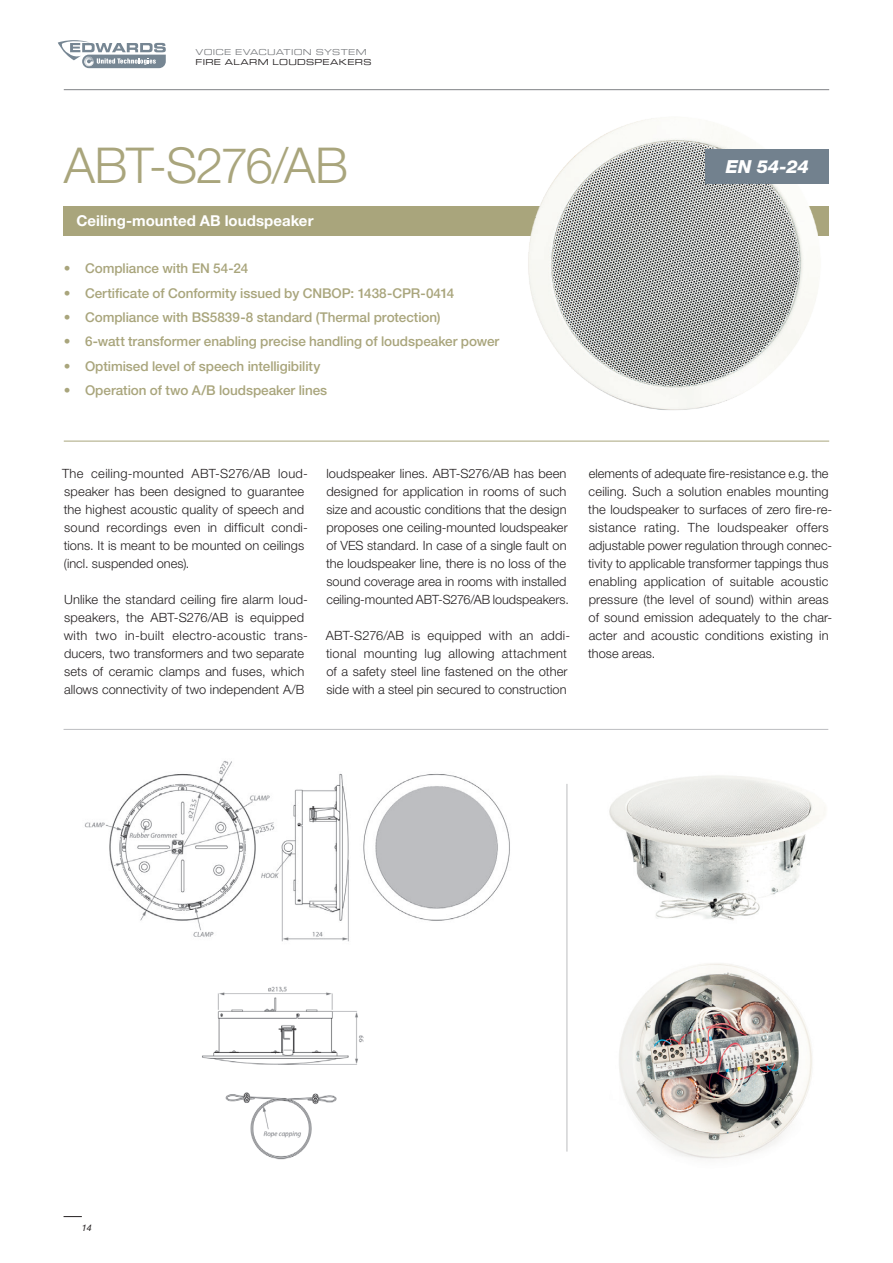
<style>
.page{position:relative;width:893px;height:1263px;background:#fff}
.page>*{position:absolute;margin:0;border:0;box-sizing:border-box;transform-origin:0 0}
.t1{font:300 49.5px "Helvetica Neue LT Pro";letter-spacing:-.025em;color:#a9a57c}
.t2{font:italic 800 18px "Helvetica Neue LT Pro";color:#fff}
.t3{font:700 15px "Helvetica Neue LT Pro";letter-spacing:.005em;color:#fff}
.t4{font:500 13.5px "Helvetica Neue LT Pro";letter-spacing:-.005em;color:#a9a57c}
.t5{font:300 12.75px/18px "Helvetica Neue LT Pro";letter-spacing:.01em;color:#231f20}
.t6{font:italic 9px "Helvetica Neue LT Pro";color:#231f20}
.t7{font:8.25px "Eurostile LT Extended Two";letter-spacing:.025em;color:#808285}
.t8{font:8.25px "Eurostile LT Extended Two";letter-spacing:.03em;color:#231f20}
.s1{font-weight:300}
</style>
<div class="page">
<svg style="left:64px;top:1216px;width:18px;height:1px"></svg>
<hr style="left:64px;top:89px;width:765px;height:1px;background:#808285">
<svg style="left:58px;top:40px;width:108px;height:28px"></svg>
<div style="left:64px;top:206px;width:765px;height:30px;background:#a9a57c"></div>
<hr style="left:64px;top:441px;width:765px;height:1px;background:#a9a57c">
<img style="left:609px;top:775px;width:216px;height:146px">
<img style="left:619px;top:963px;width:193px;height:196px">
<img style="left:84px;top:761px;width:426px;height:181px">
<img style="left:202px;top:986px;width:162px;height:174px">
<hr style="left:567px;top:784px;width:1px;height:367px;background:#bcbdc0">
<hr style="left:64px;top:729px;width:764px;height:1px;background:#bcbdc0">
<img style="left:528px;top:118px;width:301px;height:292px">
<div style="left:706px;top:149px;width:123px;height:34px;background:#72818e"></div>
<p class="t7" style="left:196px;top:46px;width:173px">VOICE EVACUATION SYSTEM</p>
<p class="t8" style="left:196px;top:57px;width:177px">FIRE ALARM LOUDSPEAKERS</p>
<h1 class="t1" style="left:64px;top:136px;width:286px">ABT-S276/AB</h1>
<p class="t3" style="left:76px;top:212px;width:239px">Ceiling-mounted AB loudspeaker</p>
<p class="t4" style="left:64px;top:260px;width:186px"><span class="s1">•</span> Compliance with EN 54-24</p>
<p class="t4" style="left:64px;top:285px;width:392px"><span class="s1">•</span> Certificate of Conformity issued by CNBOP: 1438-CPR-0414</p>
<p class="t4" style="left:64px;top:309px;width:378px"><span class="s1">•</span> Compliance with BS5839-8 standard (Thermal protection)</p>
<p class="t4" style="left:64px;top:334px;width:437px"><span class="s1">•</span> 6-watt transformer enabling precise handling of loudspeaker power</p>
<p class="t4" style="left:64px;top:358px;width:258px"><span class="s1">•</span> Optimised level of speech intelligibility</p>
<p class="t4" style="left:64px;top:382px;width:265px"><span class="s1">•</span> Operation of two A/B loudspeaker lines</p>
<h2 class="t2" style="left:726px;top:156px;width:84px">EN 54-24</h2>
<p class="t5" style="left:62px;top:465px;width:247px">The ceiling-mounted ABT-S276/AB loud&shy;speaker has been designed to guarantee the highest acoustic quality of speech and sound recordings even in difficult condi&shy;tions. It is meant to be mounted on ceilings (incl. suspended ones).</p>
<p class="t5" style="left:64px;top:591px;width:246px">Unlike the standard ceiling fire alarm loud&shy;speakers, the ABT-S276/AB is equipped with two in-built electro-acoustic trans&shy;ducers, two transformers and two separate sets of ceramic clamps and fuses, which allows connectivity of two independent A/B</p>
<p class="t5" style="left:326px;top:465px;width:244px">loudspeaker lines. ABT-S276/AB has been designed for application in rooms of such size and acoustic conditions that the design proposes one ceiling-mounted loudspeaker of VES standard. In case of a single fault on the loudspeaker line, there is no loss of the sound coverage area in rooms with installed ceiling-mounted ABT-S276/AB loudspeakers.</p>
<p class="t5" style="left:326px;top:627px;width:246px">ABT-S276/AB is equipped with an addi&shy;tional mounting lug allowing attachment of a safety steel line fastened on the other side with a steel pin secured to construction</p>
<p class="t5" style="left:588px;top:465px;width:246px">elements of adequate fire-resistance e.g. the ceiling. Such a solution enables mounting the loudspeaker to surfaces of zero fire-re&shy;sistance rating. The loudspeaker offers adjustable power regulation through connec&shy;tivity to applicable transformer tappings thus enabling application of suitable acoustic pressure (the level of sound) within areas of sound emission adequately to the char&shy;acter and acoustic conditions existing in those areas.</p>
<p class="t6" style="left:82px;top:1222px;width:12px">14</p>
</div>
